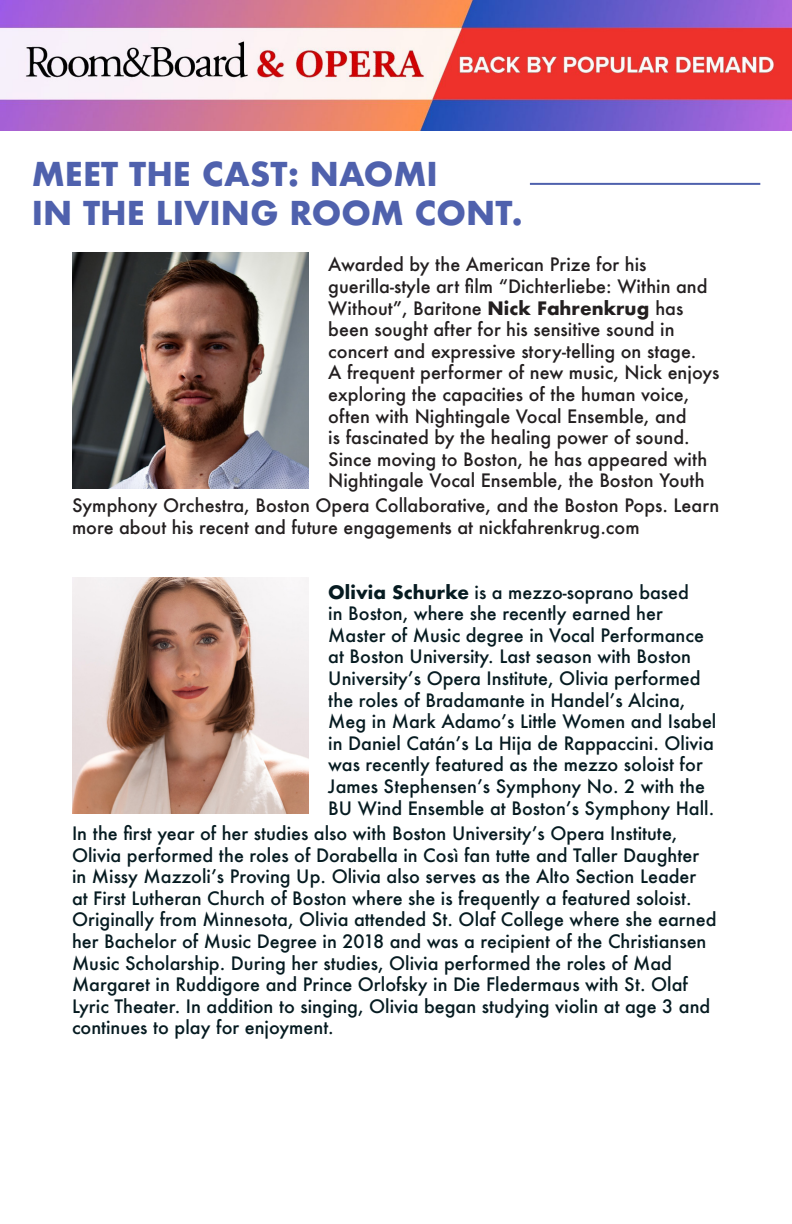
<style>
.page{position:relative;width:792px;height:1224px;background:#fff}
.page>*{position:absolute;margin:0;border:0;box-sizing:border-box;transform-origin:0 0}
.t1{font:700 32px "Futura";color:#4f61ad}
.t2{font:500 18px/21.6px "Futura";color:#061b21}
.t3{font:500 18px/21.6px "Futura";color:#231f20}
.s1{font-weight:700}
</style>
<div class="page">
<img style="left:72px;top:578px;width:236px;height:236px">
<img style="left:72px;top:252px;width:236px;height:237px">
<img style="left:0;top:0;width:792px;height:131px">
<hr style="left:530px;top:183px;width:230px;height:2px;background:#4f61ad">
<p class="t1" style="left:32px;top:151px;width:408px">MEET THE CAST: NAOMI</p>
<p class="t1" style="left:32px;top:189px;width:493px">IN THE LIVING ROOM CONT.</p>
<p class="t3" style="left:328px;top:254px;width:381px">Awarded by the American Prize for his guerilla-style art film “Dichterliebe: Within and Without”, Baritone <span class="s1">Nick Fahrenkrug</span> has been sought after for his sensitive sound in concert and expressive story-telling on stage.</p>
<p class="t3" style="left:328px;top:362px;width:393px">A frequent performer of new music, Nick enjoys exploring the capacities of the human voice, often with Nightingale Vocal Ensemble, and<br>is fascinated by the healing power of sound.<br>Since moving to Boston, he has appeared with Nightingale Vocal Ensemble, the Boston Youth</p>
<p class="t3" style="left:72px;top:495px;width:649px">Symphony Orchestra, Boston Opera Collaborative, and the Boston Pops. Learn more about his recent and future engagements at nickfahrenkrug.com</p>
<p class="t2" style="left:328px;top:581px;width:390px"><span class="s1">Olivia Schurke</span> is a mezzo-soprano based<br>in Boston, where she recently earned her Master of Music degree in Vocal Performance at Boston University. Last season with Boston University’s Opera Institute, Olivia performed the roles of Bradamante in Handel’s Alcina, Meg in Mark Adamo’s Little Women and Isabel in Daniel Catán’s La Hija de Rappaccini. Olivia was recently featured as the mezzo soloist for James Stephensen’s Symphony No. 2 with the BU Wind Ensemble at Boston’s Symphony Hall.</p>
<p class="t2" style="left:72px;top:822px;width:646px">In the first year of her studies also with Boston University’s Opera Institute, Olivia performed the roles of Dorabella in Così fan tutte and Taller Daughter in Missy Mazzoli’s Proving Up. Olivia also serves as the Alto Section Leader at First Lutheran Church of Boston where she is frequently a featured soloist.<br>Originally from Minnesota, Olivia attended St. Olaf College where she earned her Bachelor of Music Degree in 2018 and was a recipient of the Christiansen Music Scholarship. During her studies, Olivia performed the roles of Mad Margaret in Ruddigore and Prince Orlofsky in Die Fledermaus with St. Olaf Lyric Theater. In addition to singing, Olivia began studying violin at age 3 and continues to play for enjoyment.</p>
</div>
